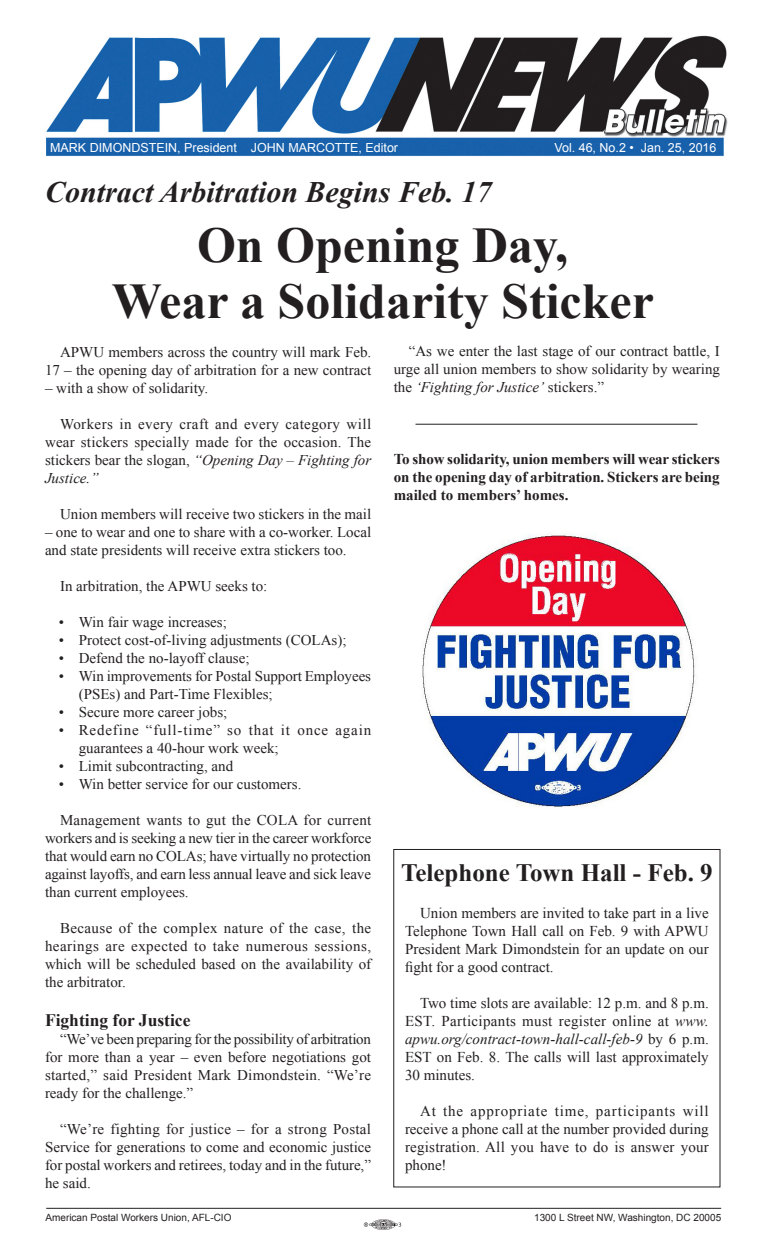
<style>
.page{position:relative;width:765px;height:1260px;background:#fff}
.page>*{position:absolute;margin:0;border:0;box-sizing:border-box;transform-origin:0 0}
.Headline{font:700 50px "Times New Roman";color:#231f20}
.t1{font:italic 700 29.75px "Times New Roman";color:#231f20}
.heading_2{font:700 25px "Times New Roman";color:#231f20}
.Subhead_3{font:700 17.5px "Times New Roman";color:#231f20}
.Body_Text{font:15px/18px "Times New Roman";color:#231f20;text-align:justify}
.Body_Text-2{font:700 15px/18px "Times New Roman";letter-spacing:-.005em;color:#231f20;text-align:justify}
.Body_Text-3{font:14.88px/18px "Times New Roman";color:#231f20;text-align:justify}
.Body_Text-4{font:14.88px/18px "Times New Roman";letter-spacing:.055em;color:#231f20}
.t2{font:12.5px "Arial";color:#fff}
.t3{font:10px "Arial";color:#231f20}
.s1{font-style:italic}
</style>
<div class="page">
<svg style="left:364px;top:1219px;width:37px;height:11px"></svg>
<div style="left:393px;top:849px;width:327px;height:338px;border:1px solid #231f20"></div>
<hr style="left:46px;top:1208px;width:675px;height:1px;background:#231f20">
<img style="left:46px;top:35px;width:682px;height:121px">
<img style="left:422px;top:533px;width:274px;height:274px">
<hr style="left:415px;top:424px;width:282px;height:1px;background:#231f20">
<p class="t2" style="left:50px;top:139px;width:349px">MARK DIMONDSTEIN, President JOHN MARCOTTE, Editor</p>
<p class="t2" style="left:555px;top:139px;width:164px">Vol. 46, No.2 • Jan. 25, 2016</p>
<h1 class="t1" style="left:45px;top:172px;width:448px">Contract Arbitration Begins Feb. 17</h1>
<p class="Headline" style="left:197px;top:210px;width:372px">On Opening Day,</p>
<p class="Headline" style="left:112px;top:267px;width:544px">Wear a Solidarity Sticker</p>
<p class="Body_Text-3" style="left:45px;top:343px;width:328px;text-align:right">APWU members across the country will mark Feb.<br>17 – the opening day of arbitration for a new contract</p>
<p class="Body_Text-3" style="left:45px;top:379px;width:165px">– with a show of solidarity.</p>
<p class="Body_Text-3" style="left:45px;top:415px;width:328px;text-indent:15px">Workers in every craft and every category will wear stickers specially made for the occasion. The stickers bear the slogan, <span class="s1">“Opening Day – Fighting for Justice.”</span></p>
<p class="Body_Text-3" style="left:60px;top:505px;width:313px">Union members will receive two stickers in the mail</p>
<p class="Body_Text-3" style="left:45px;top:523px;width:328px">– one to wear and one to share with a co-worker. Local and state presidents will receive extra stickers too.</p>
<p class="Body_Text-3" style="left:60px;top:577px;width:209px">In arbitration, the APWU seeks to:</p>
<p class="Body_Text-3" style="left:59px;top:613px;width:170px">• Win fair wage increases;</p>
<p class="Body_Text-3" style="left:59px;top:631px;width:289px">• Protect cost-of-living adjustments (COLAs);</p>
<p class="Body_Text-3" style="left:59px;top:649px;width:192px">• Defend the no-layoff clause;</p>
<p class="Body_Text-3" style="left:79px;top:667px;width:294px;text-indent:-20px">• Win improvements for Postal Support Employees (PSEs) and Part-Time Flexibles;</p>
<p class="Body_Text-3" style="left:59px;top:703px;width:170px">• Secure more career jobs;</p>
<p class="Body_Text-4" style="left:79px;top:721px;width:294px;text-indent:-20px">• Redefine “full-time” so that it once again guarantees a 40-hour work week;</p>
<p class="Body_Text-3" style="left:59px;top:757px;width:176px">• Limit subcontracting, and</p>
<p class="Body_Text-3" style="left:59px;top:775px;width:244px">• Win better service for our customers.</p>
<p class="Body_Text-3" style="left:45px;top:811px;width:328px;text-indent:15px">Management wants to gut the COLA for current workers and is seeking a new tier in the career workforce that would earn no COLAs; have virtually no protection against layoffs, and earn less annual leave and sick leave than current employees.</p>
<p class="Body_Text-3" style="left:45px;top:919px;width:328px;text-indent:15px">Because of the complex nature of the case, the hearings are expected to take numerous sessions, which will be scheduled based on the availability of the arbitrator.</p>
<p class="Subhead_3" style="left:45px;top:1008px;width:147px">Fighting for Justice</p>
<p class="Body_Text-3" style="left:45px;top:1030px;width:328px;text-indent:15px">“We’ve been preparing for the possibility of arbitration for more than a year – even before negotiations got started,” said President Mark Dimondstein. “We’re ready for the challenge.”</p>
<p class="Body_Text-3" style="left:45px;top:1120px;width:328px;text-indent:15px">“We’re fighting for justice – for a strong Postal Service for generations to come and economic justice for postal workers and retirees, today and in the future,” he said.</p>
<p class="Body_Text-3" style="left:394px;top:342px;width:328px;text-indent:15px">“As we enter the last stage of our contract battle, I urge all union members to show solidarity by wearing the <span class="s1">‘Fighting for Justice’</span> stickers.”</p>
<p class="Body_Text-2" style="left:394px;top:450px;width:328px">To show solidarity, union members will wear stickers on the opening day of arbitration. Stickers are being mailed to members’ homes.</p>
<p class="heading_2" style="left:401px;top:855px;width:313px">Telephone Town Hall - Feb. 9</p>
<p class="Body_Text" style="left:405px;top:904px;width:305px;text-indent:15px">Union members are invited to take part in a live Telephone Town Hall call on Feb. 9 with APWU President Mark Dimondstein for an update on our fight for a good contract.</p>
<p class="Body_Text" style="left:405px;top:994px;width:305px;text-indent:15px">Two time slots are available: 12 p.m. and 8 p.m.<br>EST. Participants must register online at <span class="s1">www. apwu.org/contract-town-hall-call-feb-9</span> by 6 p.m.<br>EST on Feb. 8. The calls will last approximately 30 minutes.</p>
<p class="Body_Text" style="left:405px;top:1102px;width:305px;text-indent:15px">At the appropriate time, participants will receive a phone call at the number provided during registration. All you have to do is answer your phone!</p>
<p class="t3" style="left:46px;top:1211px;width:187px">American Postal Workers Union, AFL-CIO</p>
<p class="t3" style="left:534px;top:1211px;width:189px">1300 L Street NW, Washington, DC 20005</p>
</div>
